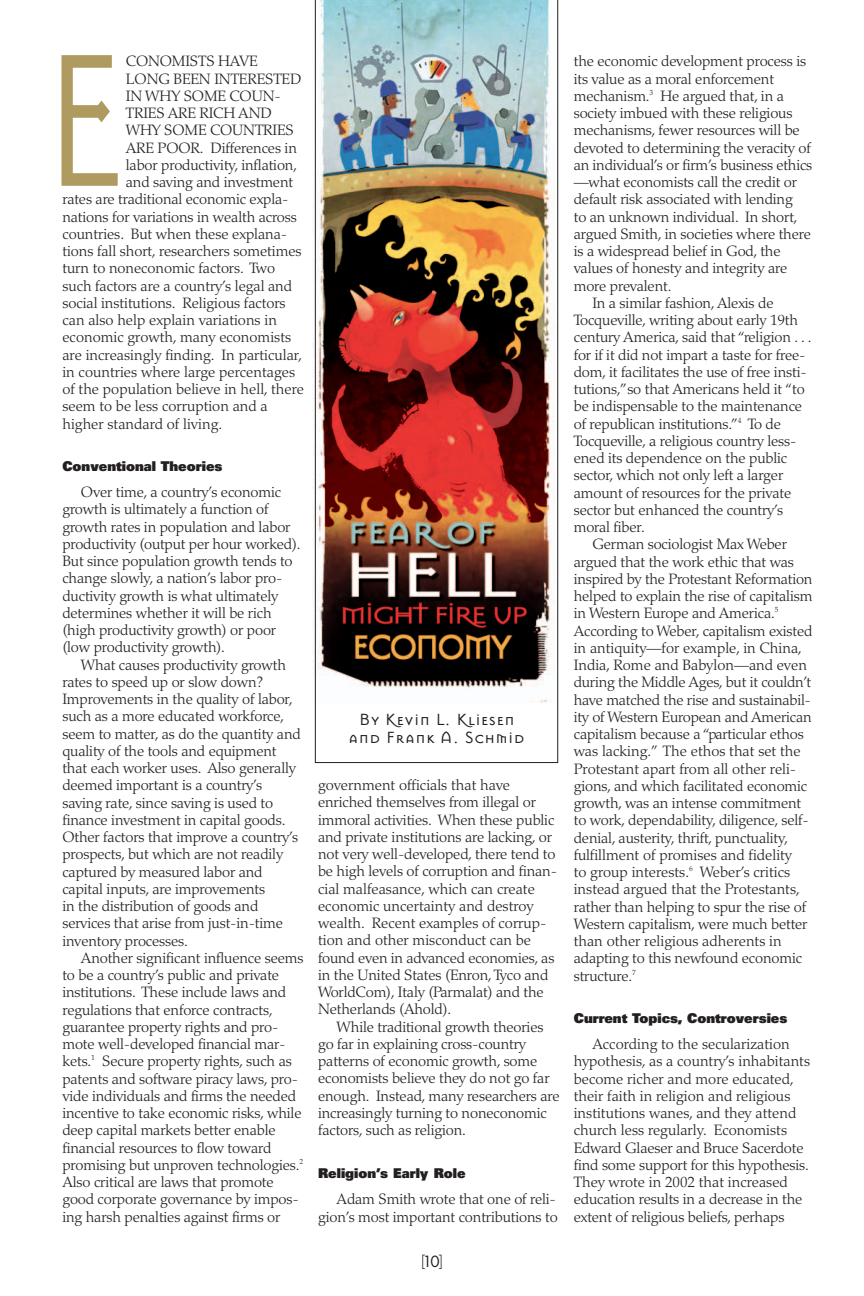
<style>
.page{position:relative;width:864px;height:1296px;background:#fff}
.page>*{position:absolute;margin:0;border:0;box-sizing:border-box;transform-origin:0 0}
.t1{font:210px "Mason Sans Alternate";color:#af9b5f;scale:.77 1}
.t2{font:18px/18px "Mason Sans Alternate";letter-spacing:.045em;color:#231f20;text-align:center}
.t3{font:300 15px/17.2px "Palatino";letter-spacing:-.01em;color:#231f20}
.t4{font:300 15px "Futura";color:#231f20}
.t5{font:900 13.5px "Univers";color:#231f20}
.s1{font-family:"Mason Sans"}
.s2{font-weight:400}
</style>
<div class="page">
<img style="left:315px;top:0;width:243px;height:763px">
<h1 class="t1" style="left:42px;top:-10px;width:111px">E</h1>
<p class="t3" style="left:126px;top:54px;width:133px">CONOMISTS HAVE</p>
<p class="t3" style="left:126px;top:72px;width:177px">LONG BEEN INTERESTED</p>
<p class="t3" style="left:126px;top:89px;width:156px">IN WHY SOME COUN-</p>
<p class="t3" style="left:126px;top:106px;width:147px">TRIES ARE RICH AND</p>
<p class="t3" style="left:126px;top:123px;width:170px">WHY SOME COUNTRIES</p>
<p class="t3" style="left:126px;top:141px;width:173px">ARE POOR. Differences in</p>
<p class="t3" style="left:126px;top:158px;width:173px">labor productivity, inflation,</p>
<p class="t3" style="left:126px;top:175px;width:169px">and saving and investment</p>
<p class="t3" style="left:62px;top:192px;width:228px">rates are traditional economic expla-</p>
<p class="t3" style="left:62px;top:210px;width:236px">nations for variations in wealth across</p>
<p class="t3" style="left:62px;top:227px;width:226px">countries. But when these explana-</p>
<p class="t3" style="left:62px;top:244px;width:241px">tions fall short, researchers sometimes</p>
<p class="t3" style="left:62px;top:261px;width:214px">turn to noneconomic factors. Two</p>
<p class="t3" style="left:62px;top:279px;width:231px">such factors are a country’s legal and</p>
<p class="t3" style="left:62px;top:296px;width:225px">social institutions. Religious factors</p>
<p class="t3" style="left:62px;top:313px;width:216px">can also help explain variations in</p>
<p class="t3" style="left:62px;top:330px;width:230px">economic growth, many economists</p>
<p class="t3" style="left:62px;top:348px;width:241px">are increasingly finding. In particular,</p>
<p class="t3" style="left:62px;top:365px;width:234px">in countries where large percentages</p>
<p class="t3" style="left:62px;top:382px;width:243px">of the population believe in hell, there</p>
<p class="t3" style="left:62px;top:399px;width:207px">seem to be less corruption and a</p>
<p class="t3" style="left:62px;top:417px;width:161px">higher standard of living.</p>
<p class="t5" style="left:62px;top:461px;width:162px">Conventional Theories</p>
<p class="t3" style="left:62px;top:485px;width:240px;text-indent:19px">Over time, a country’s economic growth is ultimately a function of growth rates in population and labor productivity (output per hour worked).<br>But since population growth tends to change slowly, a nation’s labor pro&shy;ductivity growth is what ultimately determines whether it will be rich (high productivity growth) or poor (low productivity growth).</p>
<p class="t3" style="left:62px;top:658px;width:240px;text-indent:19px">What causes productivity growth rates to speed up or slow down?<br>Improvements in the quality of labor, such as a more educated workforce, seem to matter, as do the quantity and quality of the tools and equipment that each worker uses. Also generally deemed important is a country’s saving rate, since saving is used to finance investment in capital goods.<br>Other factors that improve a country’s prospects, but which are not readily captured by measured labor and capital inputs, are improvements<br>in the distribution of goods and services that arise from just-in-time inventory processes.</p>
<p class="t3" style="left:62px;top:951px;width:243px;text-indent:19px">Another significant influence seems to be a country’s public and private institutions. These include laws and regulations that enforce contracts, guarantee property rights and pro&shy;mote well-developed financial mar&shy;kets.<sup>1</sup> Secure property rights, such as patents and software piracy laws, pro&shy;vide individuals and firms the needed incentive to take economic risks, while deep capital markets better enable financial resources to flow toward promising but unproven technologies.<sup>2<br></sup>Also critical are laws that promote good corporate governance by impos&shy;ing harsh penalties against firms or</p>
<p class="t2" style="left:349px;top:710px;width:177px">By <span class="s1">K</span>e<span class="s1">vin</span> L. <span class="s1">K</span>liese<span class="s1">n and</span> Fr<span class="s1">an</span>k <span class="s1">A</span>. Schmi<span class="s1">d</span></p>
<p class="t3" style="left:318px;top:778px;width:241px">government officials that have enriched themselves from illegal or immoral activities. When these public and private institutions are lacking, or not very well-developed, there tend to be high levels of corruption and finan&shy;cial malfeasance, which can create economic uncertainty and destroy wealth. Recent examples of corrup&shy;tion and other misconduct can be found even in advanced economies, as in the United States (Enron,Tyco and WorldCom), Italy (Parmalat) and the Netherlands (Ahold).</p>
<p class="t3" style="left:318px;top:1020px;width:243px;text-indent:19px">While traditional growth theories go far in explaining cross-country patterns of economic growth, some economists believe they do not go far enough. Instead, many researchers are increasingly turning to noneconomic factors, such as religion.</p>
<p class="t5" style="left:318px;top:1169px;width:149px">Religion’s Early Role</p>
<p class="t3" style="left:318px;top:1192px;width:241px;text-align:right">Adam Smith wrote that one of reli&shy;gion’s most important contributions to</p>
<p class="t4" style="left:422px;top:1254px;width:22px">[<span class="s2">10</span>]</p>
<p class="t3" style="left:574px;top:54px;width:234px">the economic development process is</p>
<p class="t3" style="left:574px;top:72px;width:202px">its value as a moral enforcement</p>
<p class="t3" style="left:574px;top:89px;width:212px">mechanism.<sup>3</sup> He argued that, in a</p>
<p class="t3" style="left:574px;top:106px;width:220px">society imbued with these religious</p>
<p class="t3" style="left:574px;top:123px;width:228px">mechanisms, fewer resources will be</p>
<p class="t3" style="left:574px;top:141px;width:239px">devoted to determining the veracity of</p>
<p class="t3" style="left:574px;top:158px;width:240px">an individual’s or firm’s business ethics</p>
<p class="t3" style="left:574px;top:175px;width:225px">—what economists call the credit or</p>
<p class="t3" style="left:574px;top:192px;width:221px">default risk associated with lending</p>
<p class="t3" style="left:574px;top:210px;width:225px">to an unknown individual. In short,</p>
<p class="t3" style="left:574px;top:227px;width:239px">argued Smith, in societies where there</p>
<p class="t3" style="left:574px;top:244px;width:208px">is a widespread belief in God, the</p>
<p class="t3" style="left:574px;top:261px;width:215px">values of honesty and integrity are</p>
<p class="t3" style="left:574px;top:279px;width:99px">more prevalent.</p>
<p class="t3" style="left:592px;top:296px;width:183px">In a similar fashion, Alexis de</p>
<p class="t3" style="left:574px;top:313px;width:226px">Tocqueville, writing about early 19th</p>
<p class="t3" style="left:574px;top:330px;width:239px">century America, said that “religion . . .</p>
<p class="t3" style="left:574px;top:348px;width:233px">for if it did not impart a taste for free-</p>
<p class="t3" style="left:574px;top:365px;width:235px">dom, it facilitates the use of free insti-</p>
<p class="t3" style="left:574px;top:382px;width:233px">tutions,”so that Americans held it “to</p>
<p class="t3" style="left:574px;top:399px;width:230px">be indispensable to the maintenance</p>
<p class="t3" style="left:574px;top:417px;width:209px">of republican institutions.”<sup>4</sup> To de</p>
<p class="t3" style="left:574px;top:434px;width:224px">Tocqueville, a religious country less-</p>
<p class="t3" style="left:574px;top:451px;width:215px">ened its dependence on the public</p>
<p class="t3" style="left:574px;top:468px;width:211px">sector, which not only left a larger</p>
<p class="t3" style="left:574px;top:486px;width:219px">amount of resources for the private</p>
<p class="t3" style="left:574px;top:503px;width:211px">sector but enhanced the country’s</p>
<p class="t3" style="left:574px;top:520px;width:73px">moral fiber.</p>
<p class="t3" style="left:592px;top:537px;width:196px">German sociologist Max Weber</p>
<p class="t3" style="left:574px;top:555px;width:222px">argued that the work ethic that was</p>
<p class="t3" style="left:574px;top:572px;width:240px">inspired by the Protestant Reformation</p>
<p class="t3" style="left:574px;top:589px;width:240px">helped to explain the rise of capitalism</p>
<p class="t3" style="left:574px;top:606px;width:206px">in Western Europe and America.<sup>5</sup></p>
<p class="t3" style="left:574px;top:624px;width:240px">According to Weber, capitalism existed</p>
<p class="t3" style="left:574px;top:641px;width:230px">in antiquity—for example, in China,</p>
<p class="t3" style="left:574px;top:658px;width:235px">India, Rome and Babylon—and even</p>
<p class="t3" style="left:574px;top:675px;width:239px">during the Middle Ages, but it couldn’t</p>
<p class="t3" style="left:574px;top:693px;width:239px">have matched the rise and sustainabil-</p>
<p class="t3" style="left:574px;top:710px;width:239px">ity of Western European and American</p>
<p class="t3" style="left:574px;top:727px;width:232px">capitalism because a “particular ethos</p>
<p class="t3" style="left:574px;top:744px;width:228px">was lacking.” The ethos that set the</p>
<p class="t3" style="left:574px;top:762px;width:224px">Protestant apart from all other reli-</p>
<p class="t3" style="left:574px;top:779px;width:235px">gions, and which facilitated economic</p>
<p class="t3" style="left:574px;top:796px;width:229px">growth, was an intense commitment</p>
<p class="t3" style="left:574px;top:813px;width:237px">to work, dependability, diligence, self-</p>
<p class="t3" style="left:574px;top:831px;width:216px">denial, austerity, thrift, punctuality,</p>
<p class="t3" style="left:574px;top:848px;width:220px">fulfillment of promises and fidelity</p>
<p class="t3" style="left:574px;top:865px;width:218px">to group interests.<sup>6</sup> Weber’s critics</p>
<p class="t3" style="left:574px;top:882px;width:228px">instead argued that the Protestants,</p>
<p class="t3" style="left:574px;top:900px;width:234px">rather than helping to spur the rise of</p>
<p class="t3" style="left:574px;top:917px;width:235px">Western capitalism, were much better</p>
<p class="t3" style="left:574px;top:934px;width:209px">than other religious adherents in</p>
<p class="t3" style="left:574px;top:951px;width:230px">adapting to this newfound economic</p>
<p class="t3" style="left:574px;top:969px;width:64px">structure.<sup>7</sup></p>
<p class="t5" style="left:574px;top:1013px;width:215px">Current Topics, Controversies</p>
<p class="t3" style="left:574px;top:1037px;width:238px;text-indent:19px">According to the secularization hypothesis, as a country’s inhabitants become richer and more educated, their faith in religion and religious institutions wanes, and they attend church less regularly. Economists Edward Glaeser and Bruce Sacerdote find some support for this hypothesis.<br>They wrote in 2002 that increased education results in a decrease in the extent of religious beliefs, perhaps</p>
</div>
